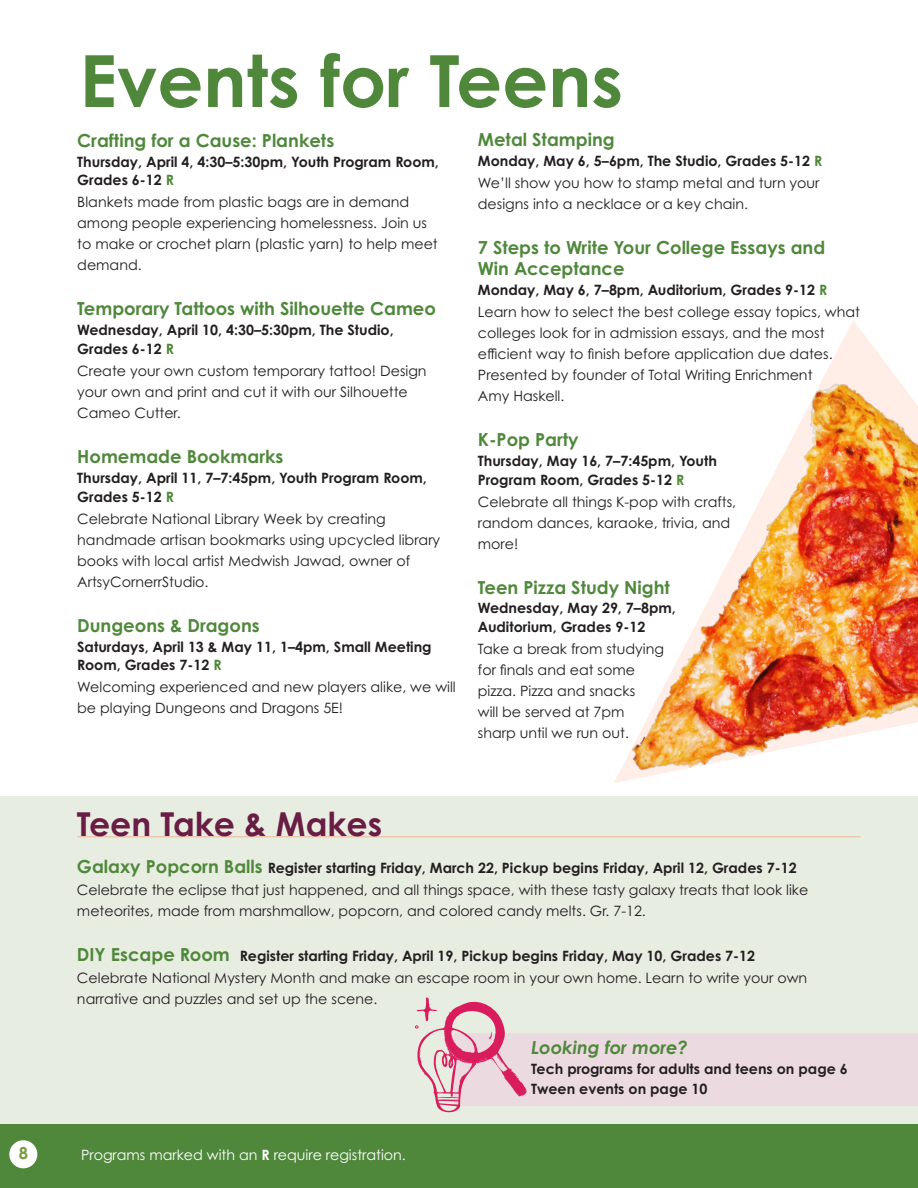
<style>
.page{position:relative;width:918px;height:1188px;background:#fff}
.page>*{position:absolute;margin:0;border:0;box-sizing:border-box;transform-origin:0 0}
.Event_Listing_body{font:700 72px "Century Gothic Pro";color:#4f883b}
.Youth_Section_Head{font:700 33px "Century Gothic Pro";color:#691d44}
.Teen_All_Ages_Progra{font:700 18px/21px "Century Gothic Pro";color:#4f883b}
.YS_Date{font:italic 700 18px "Century Gothic Pro";color:#4f883b}
.t1{font:700 16.5px "Century Gothic Pro";color:#799c3d}
.Event_Listing_body-2{font:14.25px/21px "Century Gothic Pro";color:#231f20}
.Teen_All_Ages_Date{font:700 14.25px/18.8px "Century Gothic Pro";color:#231f20}
.Teen_All_Ages_Progra-2{font:700 14.25px "Century Gothic Pro";color:#231f20}
.YS_Date-2{font:700 14.25px "Century Gothic Pro";color:#231f20}
.Basic_Body_Text{font:14.25px "Century Gothic Pro";color:#fff}
.s1{color:#4f883b}
.s2{font-size:18px;color:#4f883b}
.s3{font-weight:700}
</style>
<div class="page">
<div style="left:0;top:797px;width:918px;height:382px;background:#e8ede2"></div>
<div style="left:0;top:1124px;width:918px;height:64px;background:#4f883b"></div>
<hr style="left:917px;top:1124px;width:1px;height:64px;background:#d95e16">
<div style="left:9px;top:1140px;width:28px;height:28px;background:#fff;border-radius:50%"></div>
<svg style="left:614px;top:320px;width:261px;height:463px"></svg>
<img style="left:623px;top:350px;width:295px;height:429px">
<hr style="left:77px;top:836px;width:784px;height:1px;background:#ebb695">
<div style="left:454px;top:1034px;width:464px;height:72px;background:#ebdbe0"></div>
<svg style="left:415px;top:997px;width:112px;height:116px"></svg>
<p class="Event_Listing_body" style="left:79px;top:36px;width:545px">Events for Teens</p>
<p class="Teen_All_Ages_Progra" style="left:77px;top:129px;width:259px">Crafting for a Cause: Plankets</p>
<p class="Teen_All_Ages_Date" style="left:77px;top:152px;width:363px">Thursday, April 4, 4:30–5:30pm, Youth Program Room,<br>Grades 6-12 <span class="s1">R</span></p>
<p class="Event_Listing_body-2" style="left:77px;top:192px;width:362px">Blankets made from plastic bags are in demand among people experiencing homelessness. Join us to make or crochet plarn (plastic yarn) to help meet demand.</p>
<p class="Teen_All_Ages_Progra" style="left:77px;top:298px;width:360px">Temporary Tattoos with Silhouette Cameo</p>
<p class="Teen_All_Ages_Date" style="left:77px;top:320px;width:318px">Wednesday, April 10, 4:30–5:30pm, The Studio,<br>Grades 6-12 <span class="s1">R</span></p>
<p class="Event_Listing_body-2" style="left:77px;top:360px;width:351px">Create your own custom temporary tattoo! Design your own and print and cut it with our Silhouette<br>Cameo Cutter.</p>
<p class="Teen_All_Ages_Progra" style="left:77px;top:446px;width:208px">Homemade Bookmarks</p>
<p class="Teen_All_Ages_Date" style="left:77px;top:468px;width:351px">Thursday, April 11, 7–7:45pm, Youth Program Room,<br>Grades 5-12 <span class="s1">R</span></p>
<p class="Event_Listing_body-2" style="left:77px;top:508px;width:365px">Celebrate National Library Week by creating handmade artisan bookmarks using upcycled library books with local artist Medwish Jawad, owner of ArtsyCornerrStudio.</p>
<p class="Teen_All_Ages_Progra" style="left:77px;top:614px;width:184px">Dungeons &amp; Dragons</p>
<p class="Teen_All_Ages_Date" style="left:77px;top:637px;width:356px">Saturdays, April 13 &amp; May 11, 1–4pm, Small Meeting<br>Room, Grades 7-12 <span class="s1">R</span></p>
<p class="Event_Listing_body-2" style="left:77px;top:677px;width:380px">Welcoming experienced and new players alike, we will be playing Dungeons and Dragons 5E!</p>
<p class="Teen_All_Ages_Progra" style="left:478px;top:129px;width:138px">Metal Stamping</p>
<p class="Teen_All_Ages_Date" style="left:478px;top:151px;width:346px">Monday, May 6, 5–6pm, The Studio, Grades 5-12 <span class="s1">R</span></p>
<p class="Event_Listing_body-2" style="left:478px;top:172px;width:343px">We’ll show you how to stamp metal and turn your designs into a necklace or a key chain.</p>
<p class="Teen_All_Ages_Progra" style="left:478px;top:237px;width:349px">7 Steps to Write Your College Essays and<br>Win Acceptance</p>
<p class="Teen_All_Ages_Date" style="left:478px;top:280px;width:351px">Monday, May 6, 7–8pm, Auditorium, Grades 9-12 <span class="s1">R</span></p>
<p class="Event_Listing_body-2" style="left:478px;top:301px;width:384px">Learn how to select the best college essay topics, what colleges look for in admission essays, and the most efficient way to finish before application due dates.<br>Presented by founder of Total Writing Enrichment<br>Amy Haskell.</p>
<p class="Teen_All_Ages_Progra" style="left:478px;top:429px;width:102px">K-Pop Party</p>
<p class="Teen_All_Ages_Date" style="left:478px;top:451px;width:241px">Thursday, May 16, 7–7:45pm, Youth<br>Program Room, Grades 5-12 <span class="s1">R</span></p>
<p class="Event_Listing_body-2" style="left:478px;top:491px;width:260px">Celebrate all things K-pop with crafts, random dances, karaoke, trivia, and more!</p>
<p class="Teen_All_Ages_Progra" style="left:478px;top:576px;width:194px">Teen Pizza Study Night</p>
<p class="Teen_All_Ages_Date" style="left:478px;top:599px;width:199px">Wednesday, May 29, 7–8pm,<br>Auditorium, Grades 9-12</p>
<p class="Event_Listing_body-2" style="left:478px;top:638px;width:188px">Take a break from studying for finals and eat some pizza. Pizza and snacks<br>will be served at 7pm sharp until we run out.</p>
<p class="Youth_Section_Head" style="left:77px;top:804px;width:307px">Teen Take &amp; Makes</p>
<p class="Teen_All_Ages_Progra-2" style="left:77px;top:859px;width:721px"><span class="s2">Galaxy Popcorn Balls</span> Register starting Friday, March 22, Pickup begins Friday, April 12, Grades 7-12</p>
<p class="Event_Listing_body-2" style="left:77px;top:879px;width:733px">Celebrate the eclipse that just happened, and all things space, with these tasty galaxy treats that look like meteorites, made from marshmallow, popcorn, and colored candy melts. Gr. 7-12.</p>
<p class="Teen_All_Ages_Progra-2" style="left:77px;top:947px;width:680px"><span class="s2">DIY Escape Room</span> Register starting Friday, April 19, Pickup begins Friday, May 10, Grades 7-12</p>
<p class="Event_Listing_body-2" style="left:77px;top:967px;width:732px">Celebrate National Mystery Month and make an escape room in your own home. Learn to write your own narrative and puzzles and set up the scene.</p>
<p class="YS_Date" style="left:531px;top:1036px;width:158px">Looking for more?</p>
<p class="YS_Date-2" style="left:531px;top:1060px;width:318px">Tech programs for adults and teens on page 6</p>
<p class="YS_Date-2" style="left:531px;top:1080px;width:178px">Tween events on page 10</p>
<p class="t1" style="left:19px;top:1143px;width:11px">8</p>
<p class="Basic_Body_Text" style="left:81px;top:1146px;width:326px">Programs marked with an <span class="s3">R</span> require registration.</p>
</div>
